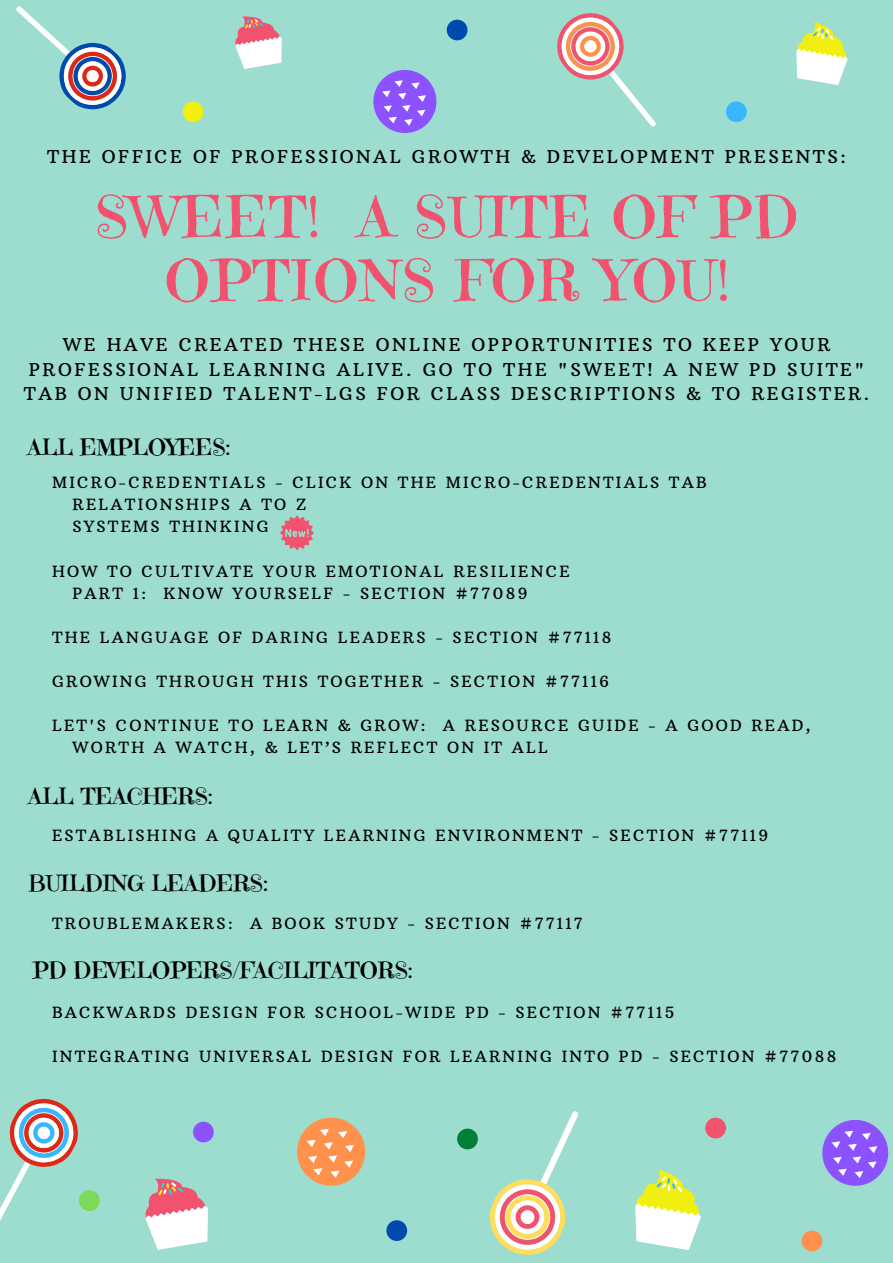
<style>
.page{position:relative;width:893px;height:1263px;background:#9dddcf}
.page>*{position:absolute;margin:0;border:0;box-sizing:border-box;transform-origin:0 0}
.t1{font:56.25px/63.6px "Emilys Candy";letter-spacing:.03em;color:#f1526e;text-align:center}
.t2{font:22.5px "Emilys Candy";color:#000}
.t3{font:18px/24.8px "Arbutus Slab";letter-spacing:.14em;color:#000;text-align:center}
.t4{font:15.75px/22px "Arbutus Slab";letter-spacing:.14em;color:#000}
</style>
<div class="page">
<svg style="left:635px;top:1169px;width:66px;height:81px"></svg>
<svg style="left:822px;top:1120px;width:66px;height:66px"></svg>
<svg style="left:145px;top:1178px;width:63px;height:72px"></svg>
<svg style="left:297px;top:1117px;width:68px;height:69px"></svg>
<svg style="left:0;top:1098px;width:100px;height:123px"></svg>
<svg style="left:193px;top:1122px;width:21px;height:20px"></svg>
<svg style="left:386px;top:1220px;width:21px;height:21px"></svg>
<svg style="left:457px;top:1111px;width:122px;height:144px"></svg>
<svg style="left:705px;top:1118px;width:21px;height:20px"></svg>
<svg style="left:801px;top:1230px;width:21px;height:21px"></svg>
<svg style="left:557px;top:13px;width:99px;height:114px"></svg>
<svg style="left:726px;top:101px;width:20px;height:21px"></svg>
<svg style="left:183px;top:101px;width:20px;height:21px"></svg>
<svg style="left:16px;top:6px;width:110px;height:104px"></svg>
<svg style="left:373px;top:70px;width:63px;height:63px"></svg>
<svg style="left:235px;top:16px;width:47px;height:53px"></svg>
<svg style="left:447px;top:20px;width:20px;height:20px"></svg>
<svg style="left:796px;top:22px;width:52px;height:63px"></svg>
<svg style="left:280px;top:516px;width:34px;height:34px"></svg>
<p class="t3" style="left:47px;top:145px;width:800px">THE OFFICE OF PROFESSIONAL GROWTH &amp; DEVELOPMENT PRESENTS:</p>
<h1 class="t1" style="left:95px;top:185px;width:705px">SWEET! A SUITE OF PD<br>OPTIONS FOR YOU!</h1>
<p class="t3" style="left:24px;top:332px;width:847px">WE HAVE CREATED THESE ONLINE OPPORTUNITIES TO KEEP YOUR<br>PROFESSIONAL LEARNING ALIVE. GO TO THE "SWEET! A NEW PD SUITE"<br>TAB ON UNIFIED TALENT-LGS FOR CLASS DESCRIPTIONS &amp; TO REGISTER.</p>
<h2 class="t2" style="left:27px;top:433px;width:204px">ALL EMPLOYEES:</h2>
<p class="t4" style="left:72px;top:472px;width:635px;text-indent:-20px">MICRO-CREDENTIALS - CLICK ON THE MICRO-CREDENTIALS TAB<br>RELATIONSHIPS A TO Z<br>SYSTEMS THINKING</p>
<p class="t4" style="left:72px;top:560px;width:498px;text-indent:-20px">HOW TO CULTIVATE YOUR EMOTIONAL RESILIENCE<br>PART 1: KNOW YOURSELF - SECTION #77089</p>
<p class="t4" style="left:52px;top:626px;width:561px">THE LANGUAGE OF DARING LEADERS - SECTION #77118</p>
<p class="t4" style="left:52px;top:670px;width:558px">GROWING THROUGH THIS TOGETHER - SECTION #77116</p>
<p class="t4" style="left:72px;top:714px;width:740px;text-indent:-20px">LET'S CONTINUE TO LEARN &amp; GROW: A RESOURCE GUIDE - A GOOD READ,<br>WORTH A WATCH, &amp; LET’S REFLECT ON IT ALL</p>
<h2 class="t2" style="left:28px;top:782px;width:186px">ALL TEACHERS:</h2>
<p class="t4" style="left:52px;top:824px;width:717px">ESTABLISHING A QUALITY LEARNING ENVIRONMENT - SECTION #77119</p>
<h2 class="t2" style="left:29px;top:869px;width:240px">BUILDING LEADERS:</h2>
<p class="t4" style="left:52px;top:913px;width:532px">TROUBLEMAKERS: A BOOK STUDY - SECTION #77117</p>
<h2 class="t2" style="left:33px;top:956px;width:381px">PD DEVELOPERS/FACILITATORS:</h2>
<p class="t4" style="left:52px;top:1001px;width:623px">BACKWARDS DESIGN FOR SCHOOL-WIDE PD - SECTION #77115</p>
<p class="t4" style="left:52px;top:1045px;width:786px">INTEGRATING UNIVERSAL DESIGN FOR LEARNING INTO PD - SECTION #77088</p>
</div>
